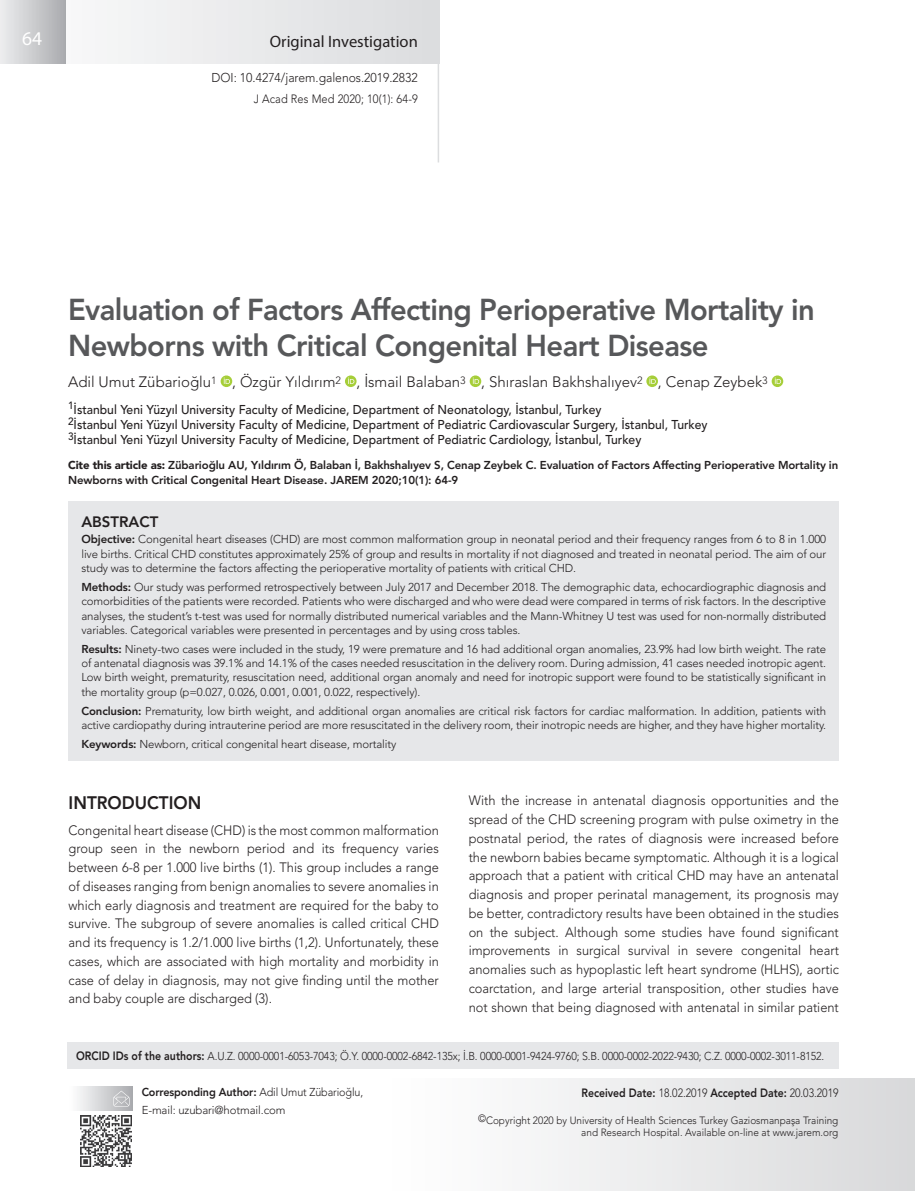
<style>
.page{position:relative;width:915px;height:1191px;background:#fff}
.page>*{position:absolute;margin:0;border:0;box-sizing:border-box;transform-origin:0 0}
.t1{font:800 30px/36px "Avenir LT Std";letter-spacing:-.02em;color:#57585a}
.t2{font:19.5px "Myriad Hebrew";color:#fff}
.t3{font:800 18px "Avenir LT Std";color:#231f20;scale:.95 1}
.t4{font:16.5px "Myriad Hebrew";color:#231f20}
.t5{font:300 15px "Avenir LT Std";color:#231f20}
.t6{font:800 15px "Avenir LT Std";color:#231f20}
.t7{font:300 13.5px/18.8px "Avenir LT Std";color:#231f20;text-align:justify;scale:.95 1}
.t8{font:500 12.75px/15.3px "Avenir LT Std";color:#231f20;scale:.95 1}
.t9{font:300 12.75px "Avenir LT Std";color:#231f20;scale:.95 1}
.t10{font:800 12px "Avenir LT Std";color:#231f20;scale:.87 1}
.t11{font:300 12px "Avenir LT Std";letter-spacing:.01em;color:#231f20;scale:.92 1}
.t12{font:300 11.4px/14.4px "Avenir LT Std";letter-spacing:-.01em;color:#231f20;text-align:justify}
.t13{font:800 11.4px/14.4px "Avenir LT Std";letter-spacing:-.01em;color:#231f20}
.t14{font:300 11.4px "Avenir LT Std";letter-spacing:-.01em;color:#231f20;scale:.93 1}
.t15{font:800 11.4px "Avenir LT Std";letter-spacing:-.01em;color:#231f20;scale:.95 1}
.t16{font:300 10.5px/12.6px "Avenir LT Std";color:#231f20;text-align:right;scale:.95 1}
.s1{font-weight:900}
.s2{font-weight:800}
.s3{font-weight:800;font-size:12px}
.s4{font-weight:300}
</style>
<div class="page">
<div style="left:385px;top:1078px;width:529px;height:113px;background:linear-gradient(to right,#fff,#d9d9db)"></div>
<div style="left:0;top:0;width:439px;height:64px;background:linear-gradient(to bottom,#e9eaec,#e9eaec)"></div>
<hr style="left:437px;top:60px;width:2px;height:102px;background:#dcdddf">
<div style="left:0;top:0;width:65px;height:64px;background:linear-gradient(to right,#edeeef,#abacb0)"></div>
<div style="left:68px;top:1086px;width:64px;height:24px;background:linear-gradient(to right,#fff,#b5b7ba)"></div>
<svg style="left:113px;top:1090px;width:17px;height:16px"></svg>
<img style="left:81px;top:1115px;width:51px;height:51px">
<div style="left:69px;top:501px;width:769px;height:259px;background:#e6e7e9"></div>
<svg style="left:220px;top:375px;width:12px;height:12px"></svg>
<svg style="left:224px;top:377px;width:6px;height:7px"></svg>
<svg style="left:345px;top:375px;width:11px;height:12px"></svg>
<svg style="left:348px;top:377px;width:6px;height:7px"></svg>
<svg style="left:469px;top:375px;width:12px;height:12px"></svg>
<svg style="left:472px;top:377px;width:7px;height:7px"></svg>
<svg style="left:646px;top:375px;width:11px;height:12px"></svg>
<svg style="left:649px;top:377px;width:6px;height:7px"></svg>
<svg style="left:771px;top:375px;width:12px;height:12px"></svg>
<svg style="left:774px;top:377px;width:6px;height:7px"></svg>
<div style="left:68px;top:1042px;width:770px;height:26px;background:#e6e7e9"></div>
<h2 class="t2" style="left:22px;top:28px;width:22px">64</h2>
<h3 class="t4" style="left:270px;top:32px;width:149px">Original Investigation</h3>
<p class="t9" style="left:211px;top:70px;width:219px">DOI: 10.4274/jarem.galenos.2019.2832</p>
<p class="t11" style="left:254px;top:91px;width:180px">J Acad Res Med 2020; 10(1): 64-9</p>
<h1 class="t1" style="left:68px;top:291px;width:748px">Evaluation of Factors Affecting Perioperative Mortality in<br>Newborns with Critical Congenital Heart Disease</h1>
<h3 class="t5" style="left:68px;top:373px;width:701px">Adil Umut Zübarioğlu<sup>1</sup> , Özgür Yıldırım<sup>2</sup> , İsmail Balaban<sup>3</sup> , Shıraslan Bakhshalıyev<sup>2</sup> , Cenap Zeybek<sup>3</sup></h3>
<p class="t8" style="left:68px;top:402px;width:674px"><sup>1</sup>İstanbul Yeni Yüzyıl University Faculty of Medicine, Department of Neonatology, İstanbul, Turkey<br><sup>2</sup>İstanbul Yeni Yüzyıl University Faculty of Medicine, Department of Pediatric Cardiovascular Surgery, İstanbul, Turkey<br><sup>3</sup>İstanbul Yeni Yüzyıl University Faculty of Medicine, Department of Pediatric Cardiology, İstanbul, Turkey</p>
<p class="t13" style="left:68px;top:458px;width:771px"><span class="s1">Cite this article as:</span> Zübarioğlu AU, Yıldırım Ö, Balaban İ, Bakhshalıyev S, Cenap Zeybek C. Evaluation of Factors Affecting Perioperative Mortality in<br>Newborns with Critical Congenital Heart Disease. JAREM 2020;10(1): 64-9</p>
<h3 class="t6" style="left:81px;top:512px;width:78px">ABSTRACT</h3>
<p class="t12" style="left:81px;top:532px;width:746px"><span class="s2">Objective:</span> Congenital heart diseases (CHD) are most common malformation group in neonatal period and their frequency ranges from 6 to 8 in 1.000 live births. Critical CHD constitutes approximately 25% of group and results in mortality if not diagnosed and treated in neonatal period. The aim of our study was to determine the factors affecting the perioperative mortality of patients with critical CHD.</p>
<p class="t12" style="left:81px;top:579px;width:746px"><span class="s2">Methods:</span> Our study was performed retrospectively between July 2017 and December 2018. The demographic data, echocardiographic diagnosis and comorbidities of the patients were recorded. Patients who were discharged and who were dead were compared in terms of risk factors. In the descriptive analyses, the student’s t-test was used for normally distributed numerical variables and the Mann-Whitney U test was used for non-normally distributed variables. Categorical variables were presented in percentages and by using cross tables.</p>
<p class="t12" style="left:81px;top:641px;width:746px"><span class="s2">Results:</span> Ninety-two cases were included in the study, 19 were premature and 16 had additional organ anomalies, 23.9% had low birth weight. The rate of antenatal diagnosis was 39.1% and 14.1% of the cases needed resuscitation in the delivery room. During admission, 41 cases needed inotropic agent.<br>Low birth weight, prematurity, resuscitation need, additional organ anomaly and need for inotropic support were found to be statistically significant in the mortality group (p=0.027, 0.026, 0.001, 0.001, 0.022, respectively).</p>
<p class="t12" style="left:81px;top:703px;width:746px"><span class="s2">Conclusion:</span> Prematurity, low birth weight, and additional organ anomalies are critical risk factors for cardiac malformation. In addition, patients with active cardiopathy during intrauterine period are more resuscitated in the delivery room, their inotropic needs are higher, and they have higher mortality.</p>
<p class="t12" style="left:81px;top:736px;width:316px"><span class="s2">Keywords:</span> Newborn, critical congenital heart disease, mortality</p>
<h3 class="t3" style="left:69px;top:791px;width:141px">INTRODUCTION</h3>
<p class="t7" style="left:69px;top:820px;width:391px">Congenital heart disease (CHD) is the most common malformation group seen in the newborn period and its frequency varies between 6-8 per 1.000 live births (1). This group includes a range of diseases ranging from benign anomalies to severe anomalies in which early diagnosis and treatment are required for the baby to survive. The subgroup of severe anomalies is called critical CHD and its frequency is 1.2/1.000 live births (1,2). Unfortunately, these cases, which are associated with high mortality and morbidity in case of delay in diagnosis, may not give finding until the mother and baby couple are discharged (3).</p>
<p class="t7" style="left:468px;top:791px;width:391px">With the increase in antenatal diagnosis opportunities and the spread of the CHD screening program with pulse oximetry in the postnatal period, the rates of diagnosis were increased before the newborn babies became symptomatic. Although it is a logical approach that a patient with critical CHD may have an antenatal diagnosis and proper perinatal management, its prognosis may be better, contradictory results have been obtained in the studies on the subject. Although some studies have found significant improvements in surgical survival in severe congenital heart anomalies such as hypoplastic left heart syndrome (HLHS), aortic coarctation, and large arterial transposition, other studies have not shown that being diagnosed with antenatal in similar patient</p>
<p class="t14" style="left:76px;top:1049px;width:805px"><span class="s3">ORCID IDs of the authors:</span> A.U.Z. 0000-0001-6053-7043; Ö.Y. 0000-0002-6842-135x; İ.B. 0000-0001-9424-9760; S.B. 0000-0002-2022-9430; C.Z. 0000-0002-3011-8152.</p>
<p class="t15" style="left:142px;top:1085px;width:235px">Corresponding Author: <span class="s4">Adil Umut Zübarioğlu,</span></p>
<p class="t10" style="left:581px;top:1086px;width:297px">Received Date: <span class="s4">18.02.2019</span> Accepted Date: <span class="s4">20.03.2019</span></p>
<p class="t12" style="left:142px;top:1103px;width:145px">E-mail: uzubari@hotmail.com</p>
<p class="t16" style="left:478px;top:1113px;width:380px">©Copyright 2020 by University of Health Sciences Turkey Gaziosmanpaşa Training and Research Hospital. Available on-line at www.jarem.org</p>
</div>
